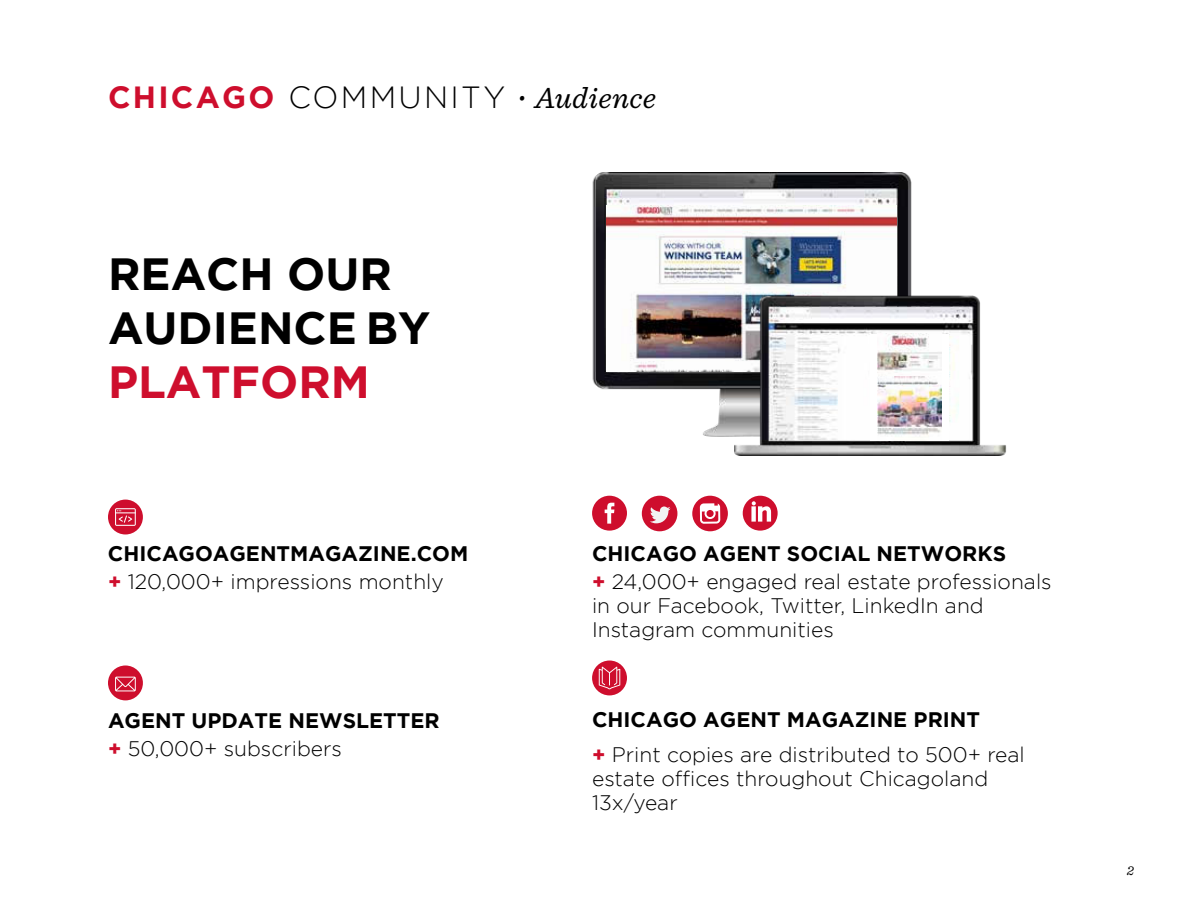
<style>
.page{position:relative;width:1188px;height:918px;background:#fff}
.page>*{position:absolute;margin:0;border:0;box-sizing:border-box;transform-origin:0 0}
.t1{font:700 45px/54px "Gotham";color:#000}
.t2{font:700 45px "Gotham";color:#ce0e2d}
.t3{font:300 30.6px "Gotham";letter-spacing:.075em;color:#000}
.t4{font:300 21px/28.5px "Gotham";color:#000}
.t5{font:700 21px/28.5px "Gotham";color:#000}
.t6{font:italic 13.5px "Sentinel";color:#000}
.s1{font-weight:700;color:#ce0e2d}
.s2{font-family:"Sentinel";font-weight:600;font-style:italic}
.s3{font-family:"Sentinel";font-weight:400;font-style:italic}
.s4{font-weight:700}
.s5{color:#ce0e2d}
.s6{font-weight:300}
</style>
<div class="page">
<svg style="left:592px;top:496px;width:35px;height:35px"></svg>
<svg style="left:692px;top:496px;width:36px;height:35px"></svg>
<div style="left:642px;top:496px;width:35px;height:35px;background:#ce0e2d;border-radius:50%"></div>
<svg style="left:650px;top:507px;width:21px;height:16px"></svg>
<svg style="left:743px;top:496px;width:35px;height:35px"></svg>
<div style="left:108px;top:666px;width:35px;height:34px;background:#ce0e2d;border-radius:50%"></div>
<svg style="left:115px;top:677px;width:21px;height:14px"></svg>
<div style="left:108px;top:500px;width:35px;height:34px;background:#ce0e2d;border-radius:50%"></div>
<svg style="left:115px;top:508px;width:21px;height:18px"></svg>
<div style="left:592px;top:661px;width:35px;height:34px;background:#ce0e2d;border-radius:50%"></div>
<svg style="left:599px;top:667px;width:21px;height:22px"></svg>
<img style="left:592px;top:173px;width:320px;height:264px">
<img style="left:607px;top:205px;width:289px;height:167px">
<img style="left:734px;top:267px;width:273px;height:189px">
<div style="left:870px;top:334px;width:78px;height:106px;background:#fff"></div>
<img style="left:877px;top:334px;width:64px;height:103px">
<h2 class="t3" style="left:108px;top:83px;width:550px"><span class="s1">CHICAGO</span> COMMUNITY <span class="s2">·</span> <span class="s3">Audience</span></h2>
<h1 class="t1" style="left:108px;top:249px;width:324px">REACH OUR<br>AUDIENCE BY</h1>
<h1 class="t2" style="left:108px;top:362px;width:263px">PLATFORM</h1>
<p class="t4" style="left:108px;top:540px;width:362px"><span class="s4">CHICAGOAGENTMAGAZINE.COM </span><span class="s1">+</span> 120,000+ impressions monthly</p>
<p class="t4" style="left:592px;top:540px;width:461px"><span class="s4">CHICAGO AGENT SOCIAL NETWORKS<br></span><span class="s1">+</span> 24,000+ engaged real estate professionals</p>
<p class="t4" style="left:592px;top:595px;width:393px;line-height:24px">in our Facebook, Twitter, LinkedIn and<br>Instagram communities</p>
<p class="t5" style="left:108px;top:707px;width:333px">AGENT UPDATE NEWSLETTER <span class="s5">+</span> <span class="s6">50,000+ subscribers</span></p>
<p class="t4" style="left:592px;top:704px;width:434px;line-height:34.5px"><span class="s4">CHICAGO AGENT MAGAZINE PRINT<br></span><span class="s1">+</span> Print copies are distributed to 500+ real</p>
<p class="t4" style="left:592px;top:766px;width:398px;line-height:24px">estate offices throughout Chicagoland<br>13x/year</p>
<p class="t6" style="left:1127px;top:864px;width:9px">2</p>
</div>
